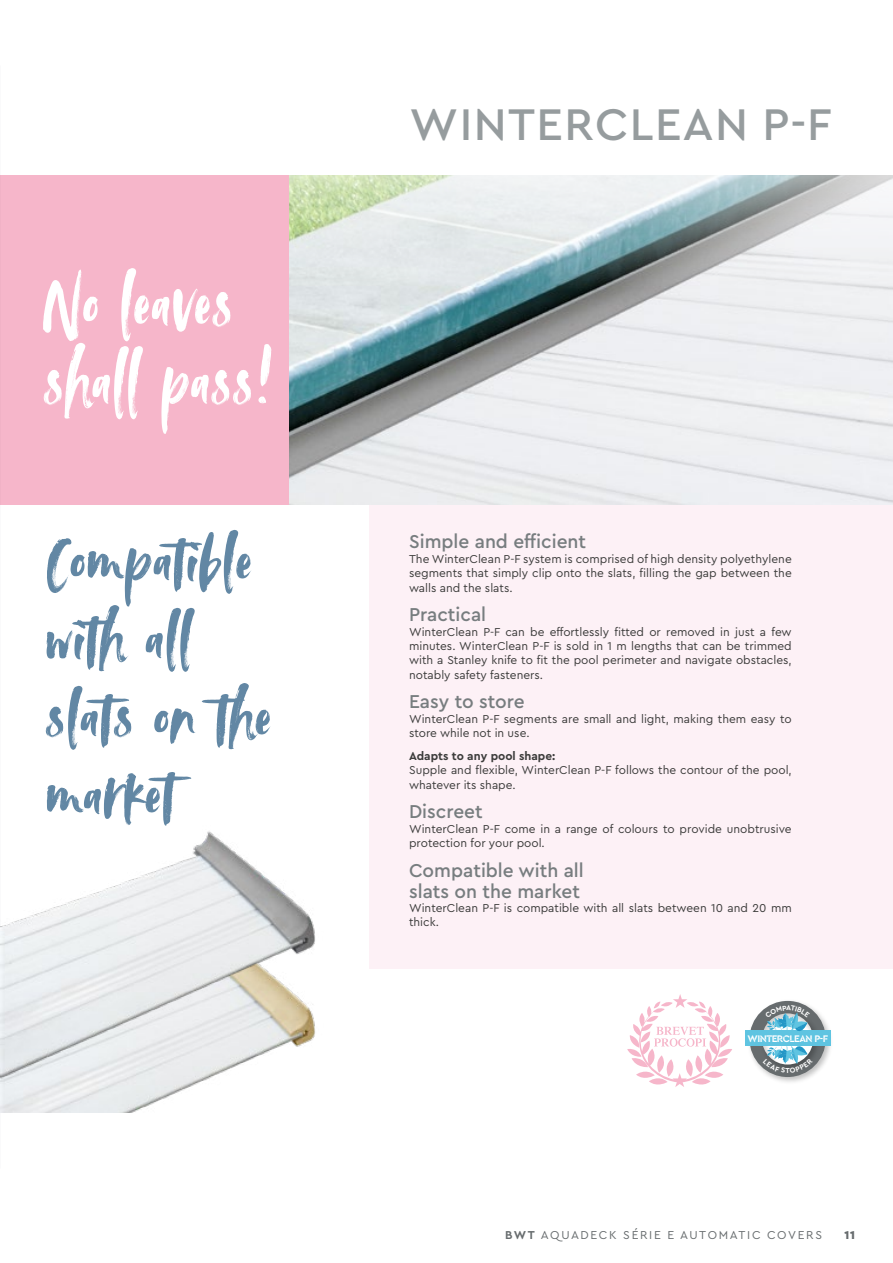
<style>
.page{position:relative;width:893px;height:1263px;background:#fff}
.page>*{position:absolute;margin:0;border:0;box-sizing:border-box;transform-origin:0 0}
.t1{font:82.5px/78px "Avallon";letter-spacing:.01em;color:#fff;scale:.9 1}
.t2{font:72px/78px "Avallon";letter-spacing:.01em;color:#6287a4}
.t3{font:500 46.35px "Cera PRO";letter-spacing:.03em;color:#969c9e}
.t4{font:500 19.5px/21px "Cera PRO";color:#777d7f}
.t5{font:12px/14.4px "Cera PRO";color:#3c3c3b}
.t6{font:12px "Cera PRO";letter-spacing:.14em;color:#676c6e}
.t7{font:700 12px "Cera PRO";color:#3c3c3b}
.t8{font:900 12px "Cera PRO";color:#676c6e}
.t9{font:700 10.05px "Cera Stencil PRO";letter-spacing:-.05em;color:#fff}
.s1{font-weight:700}
</style>
<div class="page">
<div style="left:0;top:175px;width:893px;height:329px;background:#f6b6ca"></div>
<div style="left:369px;top:489px;width:524px;height:480px;background:#fdf1f6"></div>
<img style="left:0;top:1083px;width:198px;height:29px">
<img style="left:0;top:831px;width:315px;height:252px">
<img style="left:289px;top:175px;width:604px;height:329px">
<svg style="left:627px;top:994px;width:105px;height:93px"></svg>
<img style="left:745px;top:1000px;width:86px;height:82px">
<div style="left:745px;top:1031px;width:85px;height:15px;background:#5fc4e1"></div>
<svg style="left:749px;top:1001px;width:77px;height:76px"></svg>
<h1 class="t1" style="left:43px;top:269px;width:258px">No leaves shall pass!</h1>
<h3 class="t3" style="left:409px;top:93px;width:424px">WINTERCLEAN P-F</h3>
<h2 class="t2" style="left:45px;top:526px;width:227px">Compatible with all slats on the market</h2>
<h3 class="t4" style="left:409px;top:531px;width:179px">Simple and efficient</h3>
<p class="t5" style="left:409px;top:551px;width:384px;text-align:justify">The WinterClean P-F system is comprised of high density polyethylene segments that simply clip onto the slats, filling the gap between the walls and the slats.</p>
<h3 class="t4" style="left:409px;top:603px;width:79px">Practical</h3>
<p class="t5" style="left:409px;top:624px;width:384px;text-align:justify">WinterClean P-F can be effortlessly fitted or removed in just a few minutes. WinterClean P-F is sold in 1 m lengths that can be trimmed with a Stanley knife to fit the pool perimeter and navigate obstacles, notably safety fasteners.</p>
<h3 class="t4" style="left:409px;top:690px;width:117px">Easy to store</h3>
<p class="t5" style="left:409px;top:711px;width:384px">WinterClean P-F segments are small and light, making them easy to store while not in use.</p>
<p class="t7" style="left:409px;top:748px;width:148px">Adapts to any pool shape:</p>
<p class="t5" style="left:409px;top:763px;width:384px">Supple and flexible, WinterClean P-F follows the contour of the pool, whatever its shape.</p>
<h3 class="t4" style="left:409px;top:800px;width:75px">Discreet</h3>
<p class="t5" style="left:409px;top:821px;width:384px">WinterClean P-F come in a range of colours to provide unobtrusive protection for your pool.</p>
<h3 class="t4" style="left:409px;top:859px;width:176px">Compatible with all slats on the market</h3>
<p class="t5" style="left:409px;top:900px;width:384px">WinterClean P-F is compatible with all slats between 10 and 20 mm thick.</p>
<p class="t9" style="left:747px;top:1031px;width:82px">WINTERCLEAN P-F</p>
<p class="t6" style="left:505px;top:1227px;width:318px"><span class="s1">BWT</span> AQUADECK SÉRIE E AUTOMATIC COVERS</p>
<p class="t8" style="left:844px;top:1227px;width:12px">11</p>
</div>
